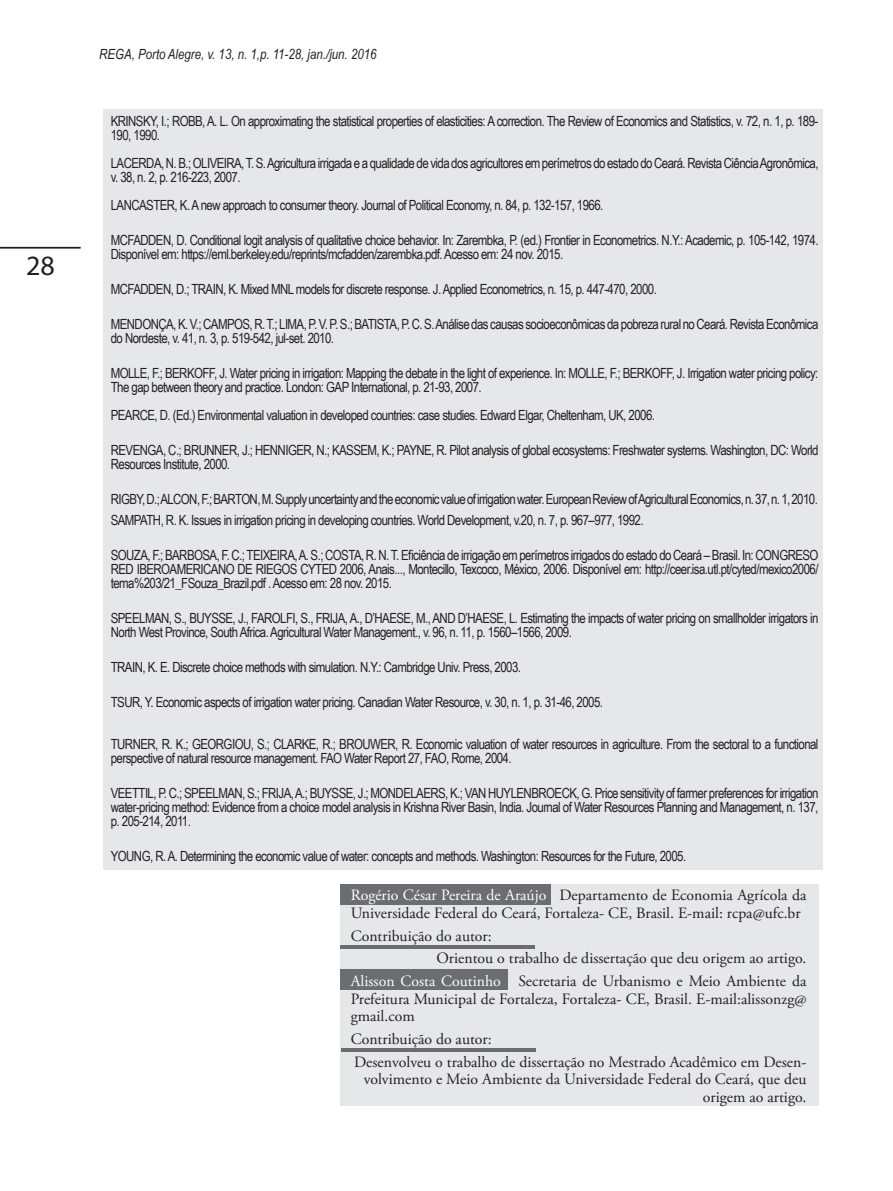
<style>
.page{position:relative;width:893px;height:1191px;background:#fff}
.page>*{position:absolute;margin:0;border:0;box-sizing:border-box;transform-origin:0 0}
.t1{font:28px "Myriad Pro";color:#231f20}
.AUTOR-crédito{font:15.75px/17.5px "Adobe Garamond Pro";color:#231f20}
.REFERENCIAS_TEXTO{font:14px/14px "Arial Narrow";letter-spacing:-.04em;color:#231f20}
.t2{font:italic 14px "Arial Narrow";color:#231f20}
.s1{color:#fff}
</style>
<div class="page">
<hr style="left:0;top:247px;width:81px;height:2px;background:#231f20">
<div style="left:103px;top:109px;width:719px;height:760px;background:#e6e7e9"></div>
<div style="left:340px;top:884px;width:479px;height:222px;background:#e6e7e9"></div>
<div style="left:340px;top:884px;width:211px;height:20px;background:#6c6d70"></div>
<div style="left:341px;top:969px;width:167px;height:20px;background:#6c6d70"></div>
<hr style="left:341px;top:1048px;width:194px;height:4px;background:#6c6d70">
<hr style="left:340px;top:945px;width:195px;height:4px;background:#6c6d70">
<h1 class="t1" style="left:26px;top:248px;width:30px">28</h1>
<p class="t2" style="left:99px;top:44px;width:279px">REGA, Porto Alegre, v. 13, n. 1,p. 11-28, jan./jun. 2016</p>
<p class="REFERENCIAS_TEXTO" style="left:111px;top:114px;width:709px">KRINSKY, I.; ROBB, A. L. On approximating the statistical properties of elasticities: A correction. The Review of Economics and Statistics, v. 72, n. 1, p. 189-<br>190, 1990.</p>
<p class="REFERENCIAS_TEXTO" style="left:111px;top:156px;width:709px">LACERDA, N. B.; OLIVEIRA, T. S. Agricultura irrigada e a qualidade de vida dos agricultores em perímetros do estado do Ceará. Revista Ciência Agronômica, v. 38, n. 2, p. 216-223, 2007.</p>
<p class="REFERENCIAS_TEXTO" style="left:111px;top:198px;width:494px">LANCASTER, K. A new approach to consumer theory. Journal of Political Economy, n. 84, p. 132-157, 1966.</p>
<p class="REFERENCIAS_TEXTO" style="left:111px;top:233px;width:709px">MCFADDEN, D. Conditional logit analysis of qualitative choice behavior. In: Zarembka, P. (ed.) Frontier in Econometrics. N.Y.: Academic, p. 105-142, 1974.<br>Disponível em: https://eml.berkeley.edu/reprints/mcfadden/zarembka.pdf. Acesso em: 24 nov. 2015.</p>
<p class="REFERENCIAS_TEXTO" style="left:111px;top:282px;width:548px">MCFADDEN, D.; TRAIN, K. Mixed MNL models for discrete response. J. Applied Econometrics, n. 15, p. 447-470, 2000.</p>
<p class="REFERENCIAS_TEXTO" style="left:111px;top:317px;width:709px">MENDONÇA, K. V.; CAMPOS, R. T.; LIMA, P. V. P. S.; BATISTA, P. C. S. Análise das causas socioeconômicas da pobreza rural no Ceará. Revista Econômica do Nordeste, v. 41, n. 3, p. 519-542, jul-set. 2010.</p>
<p class="REFERENCIAS_TEXTO" style="left:111px;top:366px;width:709px">MOLLE, F.; BERKOFF, J. Water pricing in irrigation: Mapping the debate in the light of experience. In: MOLLE, F.; BERKOFF, J. Irrigation water pricing policy:<br>The gap between theory and practice. London: GAP International, p. 21-93, 2007.</p>
<p class="REFERENCIAS_TEXTO" style="left:111px;top:408px;width:546px">PEARCE, D. (Ed.) Environmental valuation in developed countries: case studies. Edward Elgar, Cheltenham, UK, 2006.</p>
<p class="REFERENCIAS_TEXTO" style="left:111px;top:443px;width:709px">REVENGA, C.; BRUNNER, J.; HENNIGER, N.; KASSEM, K.; PAYNE, R. Pilot analysis of global ecosystems: Freshwater systems. Washington, DC: World<br>Resources Institute, 2000.</p>
<p class="REFERENCIAS_TEXTO" style="left:111px;top:492px;width:709px">RIGBY, D.; ALCON, F.; BARTON, M. Supply uncertainty and the economic value of irrigation water. European Review of Agricultural Economics, n. 37, n. 1, 2010.</p>
<p class="REFERENCIAS_TEXTO" style="left:111px;top:513px;width:534px">SAMPATH, R. K. Issues in irrigation pricing in developing countries. World Development, v.20, n. 7, p. 967–977, 1992.</p>
<p class="REFERENCIAS_TEXTO" style="left:111px;top:548px;width:709px;text-align:justify">SOUZA, F.; BARBOSA, F. C.; TEIXEIRA, A. S.; COSTA, R. N. T. Eficiência de irrigação em perímetros irrigados do estado do Ceará – Brasil. In: CONGRESO RED IBEROAMERICANO DE RIEGOS CYTED 2006, Anais..., Montecillo, Texcoco, México, 2006. Disponível em: http://ceer.isa.utl.pt/cyted/mexico2006/ tema%203/21_FSouza_Brazil.pdf . Acesso em: 28 nov. 2015.</p>
<p class="REFERENCIAS_TEXTO" style="left:111px;top:611px;width:709px">SPEELMAN, S., BUYSSE, J., FAROLFI, S., FRIJA, A., D’HAESE, M., AND D’HAESE, L. Estimating the impacts of water pricing on smallholder irrigators in<br>North West Province, South Africa. Agricultural Water Management., v. 96, n. 11, p. 1560–1566, 2009.</p>
<p class="REFERENCIAS_TEXTO" style="left:111px;top:660px;width:412px">TRAIN, K. E. Discrete choice methods with simulation. N.Y.: Cambridge Univ. Press, 2003.</p>
<p class="REFERENCIAS_TEXTO" style="left:111px;top:695px;width:494px">TSUR, Y. Economic aspects of irrigation water pricing. Canadian Water Resource, v. 30, n. 1, p. 31-46, 2005.</p>
<p class="REFERENCIAS_TEXTO" style="left:111px;top:737px;width:709px">TURNER, R. K.; GEORGIOU, S.; CLARKE, R.; BROUWER, R. Economic valuation of water resources in agriculture. From the sectoral to a functional perspective of natural resource management. FAO Water Report 27, FAO, Rome, 2004.</p>
<p class="REFERENCIAS_TEXTO" style="left:111px;top:786px;width:709px;text-align:justify">VEETTIL, P. C.; SPEELMAN, S.; FRIJA, A.; BUYSSE, J.; MONDELAERS, K.; VAN HUYLENBROECK, G. Price sensitivity of farmer preferences for irrigation water-pricing method: Evidence from a choice model analysis in Krishna River Basin, India. Journal of Water Resources Planning and Management, n. 137, p. 205-214, 2011.</p>
<p class="REFERENCIAS_TEXTO" style="left:111px;top:849px;width:577px">YOUNG, R. A. Determining the economic value of water: concepts and methods. Washington: Resources for the Future, 2005.</p>
<p class="AUTOR-crédito" style="left:351px;top:887px;width:457px"><span class="s1">Rogério César Pereira de Araújo</span> Departamento de Economia Agrícola da<br>Universidade Federal do Ceará, Fortaleza- CE, Brasil. E-mail: rcpa@ufc.br</p>
<p class="AUTOR-crédito" style="left:351px;top:927px;width:142px">Contribuição do autor:</p>
<p class="AUTOR-crédito" style="left:437px;top:950px;width:371px">Orientou o trabalho de dissertação que deu origem ao artigo.</p>
<p class="AUTOR-crédito" style="left:351px;top:973px;width:457px;text-align:justify"><span class="s1">Alisson Costa Coutinho</span> Secretaria de Urbanismo e Meio Ambiente da Prefeitura Municipal de Fortaleza, Fortaleza- CE, Brasil. E-mail:alissonzg@ gmail.com</p>
<p class="AUTOR-crédito" style="left:351px;top:1030px;width:142px">Contribuição do autor:</p>
<p class="AUTOR-crédito" style="left:354px;top:1053px;width:454px;text-align:right">Desenvolveu o trabalho de dissertação no Mestrado Acadêmico em Desen&shy;volvimento e Meio Ambiente da Universidade Federal do Ceará, que deu origem ao artigo.</p>
</div>
